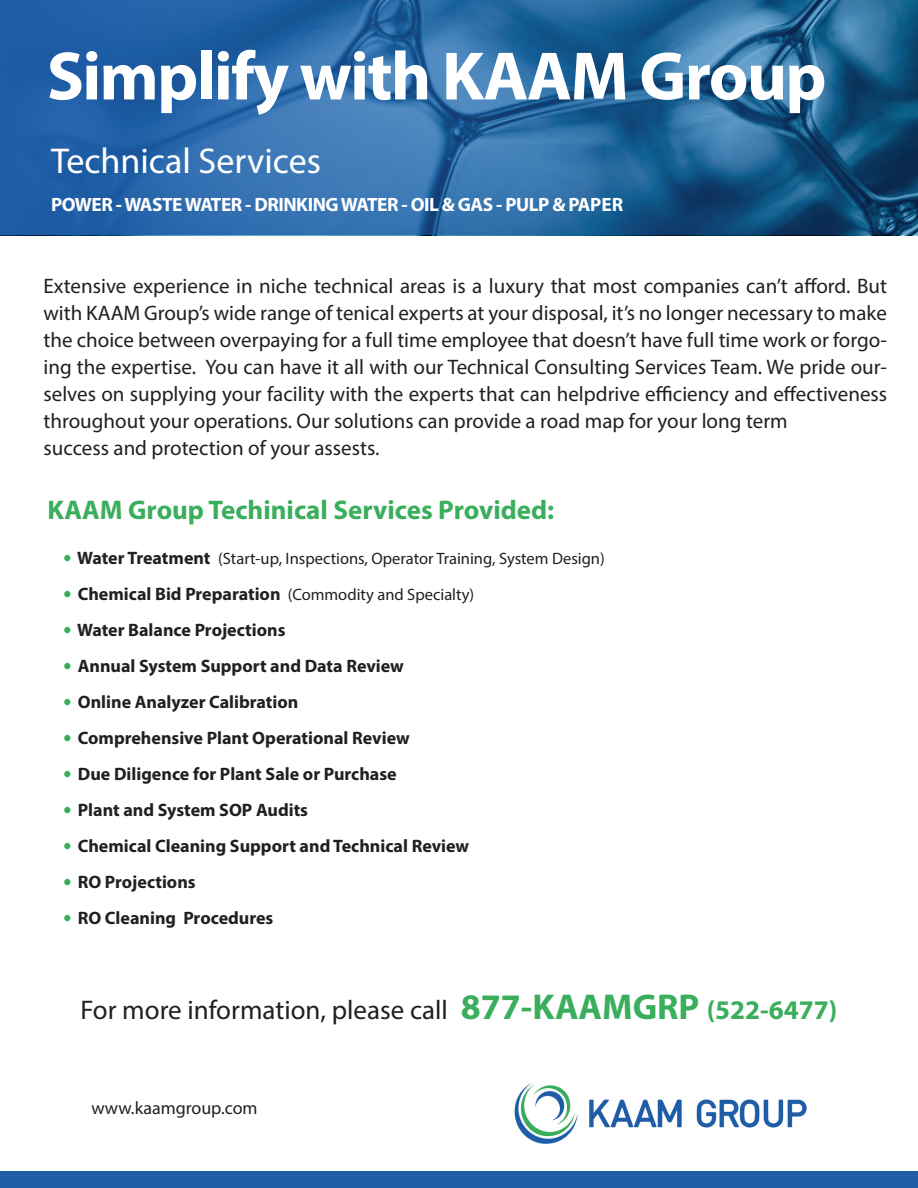
<style>
.page{position:relative;width:918px;height:1188px;background:#fff}
.page>*{position:absolute;margin:0;border:0;box-sizing:border-box;transform-origin:0 0}
.t1{font:700 69px "Myriad Pro";letter-spacing:-.025em;color:#fff}
.t2{font:36px "Myriad Pro";color:#fff}
.t3{font:27px "Myriad Pro";color:#231f20}
.t4{font:700 27px "Myriad Pro";color:#3aae5c}
.t5{font:21px/27px "Myriad Pro";color:#231f20;text-align:justify}
.t6{font:700 19.35px "Myriad Pro";letter-spacing:-.025em;color:#fff}
.t7{font:700 18px "Myriad Pro";color:#231f20}
.t8{font:18px "Myriad Pro";color:#231f20}
.t9{font:16.5px "Myriad Pro";color:#231f20}
.s1{font-weight:700;font-size:18px}
.s2{font-weight:700;font-size:36px;color:#3aae5c}
.s3{font-weight:700;color:#3aae5c}
</style>
<div class="page">
<svg style="left:0;top:0;width:918px;height:235px;background:#26659e"></svg>
<div style="left:0;top:1172px;width:918px;height:16px;background:#1f5da9"></div>
<div style="left:64px;top:555px;width:7px;height:6px;background:#3aae5c;border-radius:50%"></div>
<div style="left:64px;top:591px;width:7px;height:6px;background:#3aae5c;border-radius:50%"></div>
<div style="left:64px;top:627px;width:7px;height:6px;background:#3aae5c;border-radius:50%"></div>
<div style="left:64px;top:663px;width:7px;height:6px;background:#3aae5c;border-radius:50%"></div>
<div style="left:64px;top:699px;width:7px;height:6px;background:#3aae5c;border-radius:50%"></div>
<div style="left:64px;top:735px;width:7px;height:6px;background:#3aae5c;border-radius:50%"></div>
<div style="left:64px;top:771px;width:7px;height:6px;background:#3aae5c;border-radius:50%"></div>
<div style="left:64px;top:807px;width:7px;height:6px;background:#3aae5c;border-radius:50%"></div>
<div style="left:64px;top:843px;width:7px;height:6px;background:#3aae5c;border-radius:50%"></div>
<div style="left:64px;top:879px;width:7px;height:6px;background:#3aae5c;border-radius:50%"></div>
<div style="left:64px;top:915px;width:7px;height:6px;background:#3aae5c;border-radius:50%"></div>
<img style="left:514px;top:1084px;width:293px;height:60px">
<p class="t1" style="left:47px;top:31px;width:781px">Simplify with KAAM Group</p>
<p class="t2" style="left:51px;top:139px;width:272px">Technical Services</p>
<p class="t6" style="left:51px;top:192px;width:574px">POWER - WASTE WATER - DRINKING WATER - OIL &amp; GAS - PULP &amp; PAPER</p>
<p class="t5" style="left:44px;top:272px;width:845px">Extensive experience in niche technical areas is a luxury that most companies can’t afford. But with KAAM Group’s wide range of tenical experts at your disposal, it’s no longer necessary to make the choice between overpaying for a full time employee that doesn’t have full time work or forgo&shy;ing the expertise. You can have it all with our Technical Consulting Services Team. We pride our&shy;selves on supplying your facility with the experts that can helpdrive efficiency and effectiveness throughout your operations. Our solutions can provide a road map for your long term</p>
<p class="t5" style="left:44px;top:434px;width:337px">success and protection of your assests.</p>
<p class="t4" style="left:47px;top:492px;width:508px">KAAM Group Techinical Services Provided:</p>
<p class="t9" style="left:77px;top:548px;width:529px"><span class="s1">Water Treatment</span> (Start-up, Inspections, Operator Training, System Design)</p>
<p class="t9" style="left:78px;top:584px;width:398px"><span class="s1">Chemical Bid Preparation</span> (Commodity and Specialty)</p>
<p class="t7" style="left:77px;top:618px;width:210px">Water Balance Projections</p>
<p class="t7" style="left:78px;top:654px;width:328px">Annual System Support and Data Review</p>
<p class="t7" style="left:78px;top:690px;width:222px">Online Analyzer Calibration</p>
<p class="t7" style="left:78px;top:726px;width:334px">Comprehensive Plant Operational Review</p>
<p class="t7" style="left:78px;top:762px;width:320px">Due Diligence for Plant Sale or Purchase</p>
<p class="t7" style="left:78px;top:798px;width:232px">Plant and System SOP Audits</p>
<p class="t7" style="left:78px;top:834px;width:393px">Chemical Cleaning Support and Technical Review</p>
<p class="t7" style="left:78px;top:870px;width:119px">RO Projections</p>
<p class="t7" style="left:78px;top:906px;width:197px">RO Cleaning Procedures</p>
<p class="t3" style="left:81px;top:993px;width:758px">For more information, please call <span class="s2">877-KAAMGRP</span> <span class="s3">(522-6477)</span></p>
<p class="t8" style="left:92px;top:1097px;width:168px">www.kaamgroup.com</p>
</div>
